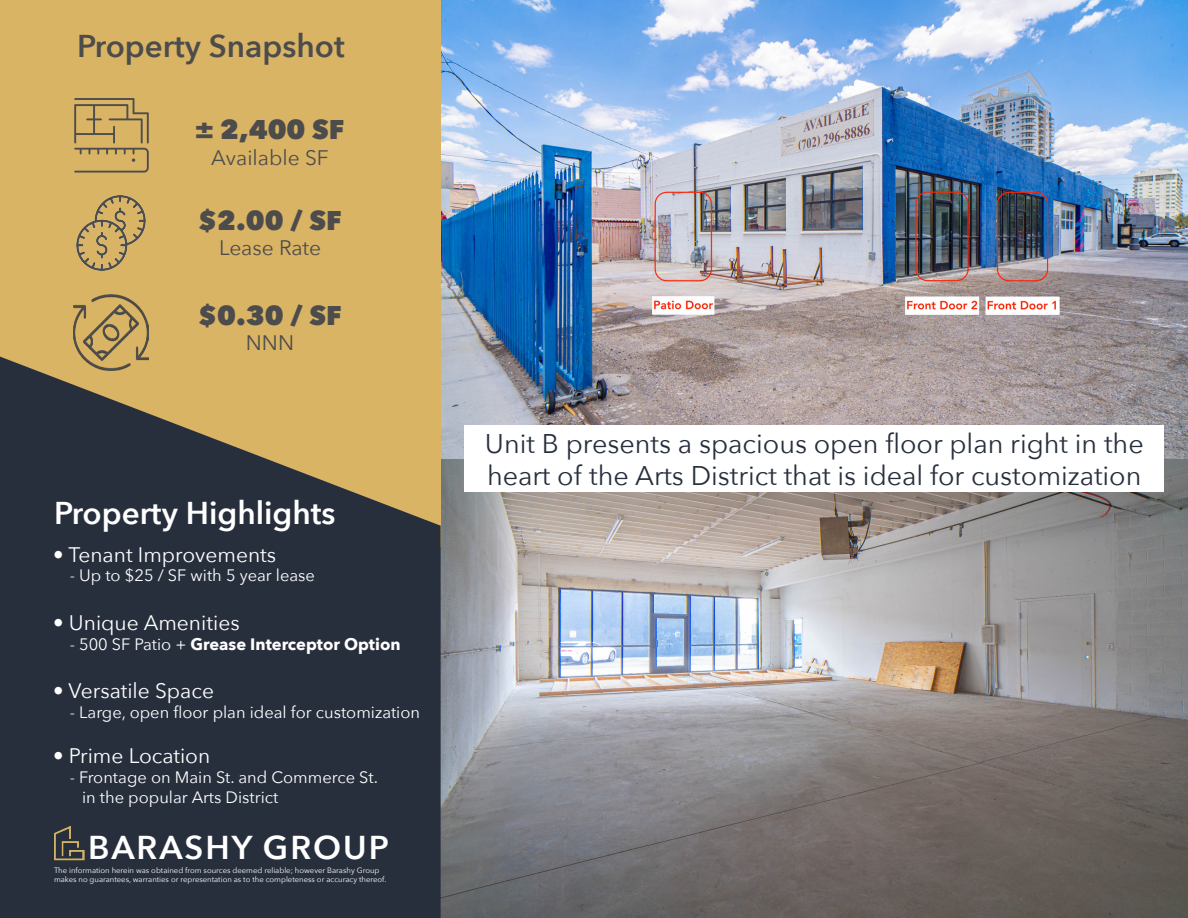
<style>
.page{position:relative;width:1188px;height:918px;background:#fff}
.page>*{position:absolute;margin:0;border:0;box-sizing:border-box;transform-origin:0 0}
.t1{font:600 33px "Avenir Next";letter-spacing:.06em;color:#fff}
.t2{font:600 31.5px "Avenir Next";color:#fff}
.t3{font:600 31.5px "Avenir Next";color:#4d4c4c}
.t4{font:27px/32.4px "Avenir Next";color:#272f3d}
.t5{font:800 27px "Avenir Next";color:#4d4c4c}
.t6{font:21px "Avenir Next";color:#fff}
.t7{font:21px "Avenir Next";color:#4d4c4c}
.t8{font:16.5px/19.8px "Avenir Next";color:#fff}
.t9{font:700 16.5px "Avenir Next";color:#fff}
.t10{font:7.8px/9.3px "Avenir Next";color:#fff}
.s1{font-weight:400}
</style>
<div class="page">
<img style="left:441px;top:0;width:747px;height:918px">
<div style="left:0;top:0;width:441px;height:547px;background:#dab465"></div>
<div style="left:464px;top:426px;width:700px;height:66px;background:#fff"></div>
<svg style="left:0;top:357px;width:441px;height:561px;background:#414242"></svg>
<img style="left:54px;top:826px;width:30px;height:35px">
<img style="left:77px;top:195px;width:69px;height:75px">
<svg style="left:74px;top:98px;width:75px;height:75px"></svg>
<img style="left:74px;top:294px;width:75px;height:75px">
<p class="t3" style="left:77px;top:19px;width:269px">Property Snapshot</p>
<p class="t5" style="left:195px;top:113px;width:151px">± 2,400 SF</p>
<p class="t7" style="left:211px;top:140px;width:119px">Available SF</p>
<p class="t5" style="left:198px;top:203px;width:145px">$2.00 / SF</p>
<p class="t7" style="left:219px;top:230px;width:104px">Lease Rate</p>
<p class="t5" style="left:198px;top:299px;width:145px">$0.30 / SF</p>
<p class="t7" style="left:246px;top:325px;width:50px">NNN</p>
<p class="t2" style="left:54px;top:486px;width:283px">Property Highlights</p>
<p class="t6" style="left:53px;top:537px;width:225px">• Tenant Improvements</p>
<p class="t8" style="left:70px;top:565px;width:247px">- Up to $25 / SF with 5 year lease</p>
<p class="t6" style="left:53px;top:605px;width:188px">• Unique Amenities</p>
<p class="t9" style="left:70px;top:630px;width:332px"><span class="s1">- 500 SF Patio +</span> Grease Interceptor Option</p>
<p class="t6" style="left:53px;top:673px;width:162px">• Versatile Space</p>
<p class="t8" style="left:70px;top:702px;width:352px">- Large, open floor plan ideal for customization</p>
<p class="t6" style="left:53px;top:738px;width:159px">• Prime Location</p>
<p class="t8" style="left:82px;top:767px;width:297px;text-indent:-12px">- Frontage on Main St. and Commerce St. in the popular Arts District</p>
<p class="t1" style="left:88px;top:819px;width:302px">BARASHY GROUP</p>
<p class="t10" style="left:54px;top:865px;width:334px">The information herein was obtained from sources deemed reliable; however Barashy Group makes no guarantees, warranties or representation as to the completeness or accuracy thereof.</p>
<p class="t4" style="left:485px;top:426px;width:660px">Unit B presents a spacious open floor plan right in the heart of the Arts District that is ideal for customization</p>
</div>
